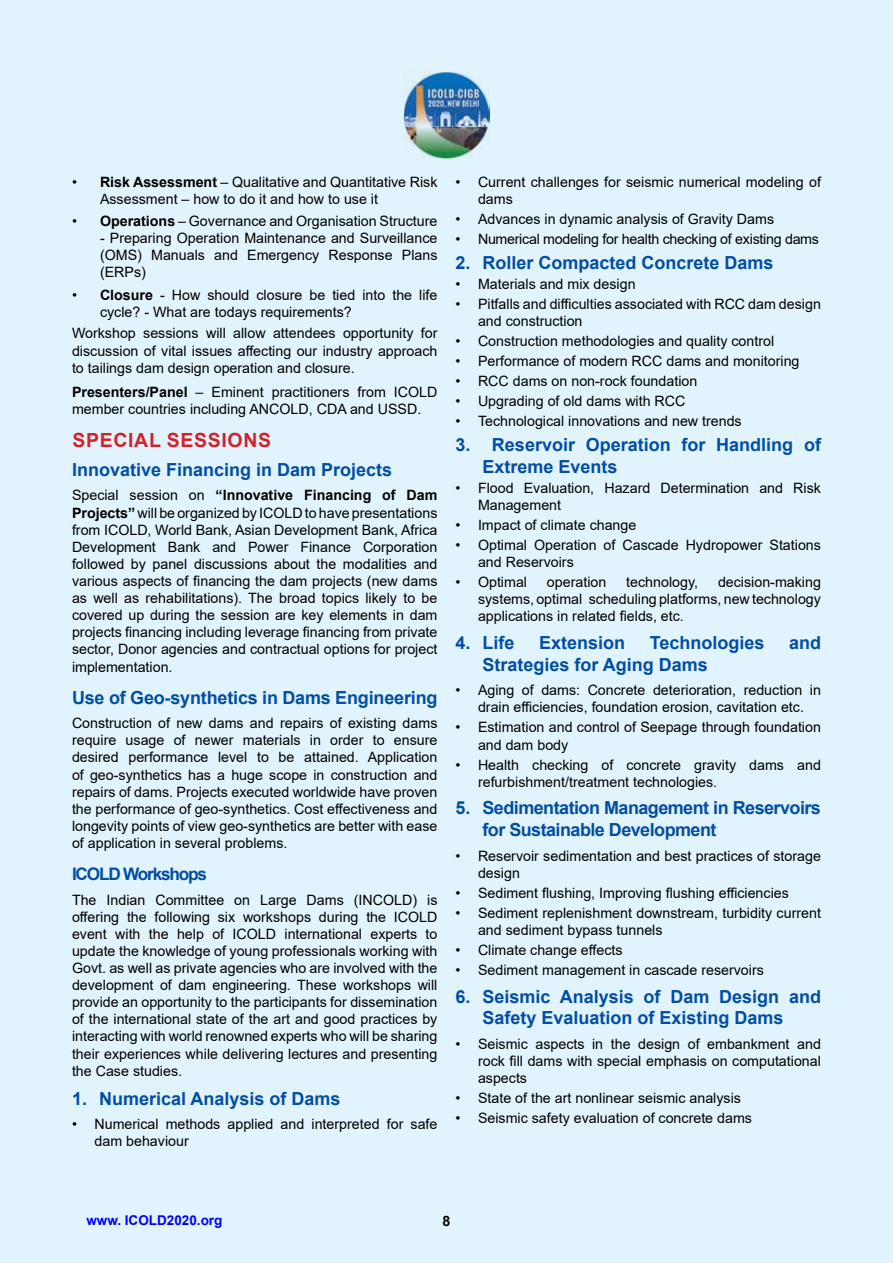
<style>
.page{position:relative;width:893px;height:1263px;background:#e1f4fd}
.page>*{position:absolute;margin:0;border:0;box-sizing:border-box;transform-origin:0 0}
.t1{font:700 19.5px "Arial";letter-spacing:.035em;color:#d2232a}
.t2{font:700 18px/21.6px "Arial";color:#034ea2}
.t3{font:700 18px/21.6px "Arial";letter-spacing:-.03em;color:#034ea2}
.t4{font:700 17.25px "Arial";letter-spacing:-.07em;color:#034ea2}
.t5{font:14.25px/17.1px "Arial";color:#000}
.t6{font:14.25px "Arial";letter-spacing:-.02em;color:#000}
.t7{font:700 14.25px "Arial";color:#000}
.t8{font:700 13.5px "Arial";color:#00f}
.s1{font-weight:700}
</style>
<div class="page">
<img style="left:403px;top:72px;width:87px;height:86px">
<p class="t5" style="left:100px;top:173px;width:339px;text-indent:-28px">• <span class="s1">Risk Assessment</span> – Qualitative and Quantitative Risk<br>Assessment – how to do it and how to use it</p>
<p class="t5" style="left:72px;top:212px;width:367px">• <span class="s1">Operations</span> – Governance and Organisation Structure</p>
<p class="t5" style="left:100px;top:230px;width:339px;text-align:justify">- Preparing Operation Maintenance and Surveillance (OMS) Manuals and Emergency Response Plans (ERPs)</p>
<p class="t5" style="left:100px;top:286px;width:339px;text-indent:-28px">• <span class="s1">Closure</span> - How should closure be tied into the life cycle? - What are todays requirements?</p>
<p class="t5" style="left:72px;top:325px;width:367px;text-align:justify">Workshop sessions will allow attendees opportunity for discussion of vital issues affecting our industry approach to tailings dam design operation and closure.</p>
<p class="t5" style="left:72px;top:384px;width:367px"><span class="s1">Presenters/Panel</span> – Eminent practitioners from ICOLD member countries including ANCOLD, CDA and USSD.</p>
<h1 class="t1" style="left:72px;top:426px;width:200px">Special Sessions</h1>
<p class="t2" style="left:72px;top:459px;width:322px">Innovative Financing in Dam Projects</p>
<p class="t5" style="left:72px;top:487px;width:367px;text-align:justify">Special session on <span class="s1">“Innovative Financing of Dam Projects”</span> will be organized by ICOLD to have presentations from ICOLD, World Bank, Asian Development Bank, Africa Development Bank and Power Finance Corporation followed by panel discussions about the modalities and various aspects of financing the dam projects (new dams as well as rehabilitations). The broad topics likely to be covered up during the session are key elements in dam projects financing including leverage financing from private sector, Donor agencies and contractual options for project implementation.</p>
<p class="t2" style="left:72px;top:687px;width:367px">Use of Geo-synthetics in Dams Engineering</p>
<p class="t5" style="left:72px;top:714px;width:367px;text-align:justify">Construction of new dams and repairs of existing dams require usage of newer materials in order to ensure desired performance level to be attained. Application of geo-synthetics has a huge scope in construction and repairs of dams. Projects executed worldwide have proven the performance of geo-synthetics. Cost effectiveness and longevity points of view geo-synthetics are better with ease of application in several problems.</p>
<p class="t4" style="left:72px;top:862px;width:137px">ICOLD Workshops</p>
<p class="t5" style="left:72px;top:891px;width:367px;text-align:justify">The Indian Committee on Large Dams (INCOLD) is offering the following six workshops during the ICOLD event with the help of ICOLD international experts to update the knowledge of young professionals working with Govt. as well as private agencies who are involved with the development of dam engineering. These workshops will provide an opportunity to the participants for dissemination of the international state of the art and good practices by interacting with world renowned experts who will be sharing their experiences while delivering lectures and presenting the Case studies.</p>
<p class="t2" style="left:72px;top:1088px;width:270px">1. N umerical Analysis of Dams</p>
<p class="t5" style="left:95px;top:1116px;width:344px;text-indent:-23px">• Numerical methods applied and interpreted for safe dam behaviour</p>
<p class="t5" style="left:478px;top:173px;width:344px;text-indent:-23px">• Current challenges for seismic numerical modeling of dams</p>
<p class="t5" style="left:455px;top:210px;width:320px">• Advances in dynamic analysis of Gravity Dams</p>
<p class="t6" style="left:455px;top:229px;width:365px">• Numerical modeling for health checking of existing dams</p>
<p class="t2" style="left:455px;top:252px;width:320px">2. Roller Compacted Concrete Dams</p>
<p class="t5" style="left:455px;top:275px;width:182px">• Materials and mix design</p>
<p class="t5" style="left:478px;top:295px;width:344px;text-indent:-23px">• Pitfalls and difficulties associated with RCC dam design and construction</p>
<p class="t5" style="left:455px;top:332px;width:320px">• Construction methodologies and quality control</p>
<p class="t5" style="left:455px;top:352px;width:346px">• Performance of modern RCC dams and monitoring</p>
<p class="t5" style="left:455px;top:373px;width:243px">• RCC dams on non-rock foundation</p>
<p class="t5" style="left:455px;top:393px;width:231px">• Upgrading of old dams with RCC</p>
<p class="t5" style="left:455px;top:413px;width:288px">• Technological innovations and new trends</p>
<p class="t2" style="left:482px;top:434px;width:340px;text-indent:-27px">3. Reservoir Operation for Handling of<br>Extreme Events</p>
<p class="t5" style="left:478px;top:479px;width:344px;text-indent:-23px">• Flood Evaluation, Hazard Determination and Risk<br>Management</p>
<p class="t5" style="left:455px;top:516px;width:182px">• Impact of climate change</p>
<p class="t5" style="left:478px;top:536px;width:344px;text-indent:-23px">• Optimal Operation of Cascade Hydropower Stations and Reservoirs</p>
<p class="t5" style="left:455px;top:574px;width:73px">• Optimal</p>
<p class="t5" style="left:547px;top:574px;width:61px">operation</p>
<p class="t5" style="left:626px;top:574px;width:73px">technology,</p>
<p class="t5" style="left:478px;top:574px;width:344px;text-align:justify;text-indent:240px">decision-making systems, optimal scheduling platforms, new technology applications in related fields, etc.</p>
<p class="t2" style="left:455px;top:632px;width:61px">4. Life</p>
<p class="t2" style="left:539px;top:632px;width:88px">Extension</p>
<p class="t2" style="left:650px;top:632px;width:116px">Technologies</p>
<p class="t2" style="left:789px;top:632px;width:34px">and</p>
<p class="t2" style="left:482px;top:654px;width:227px">Strategies for Aging Dams</p>
<p class="t5" style="left:455px;top:681px;width:367px;text-align:center">• Aging of dams: Concrete deterioration, reduction in drain efficiencies, foundation erosion, cavitation etc.</p>
<p class="t5" style="left:478px;top:719px;width:344px;text-indent:-23px">• Estimation and control of Seepage through foundation and dam body</p>
<p class="t5" style="left:478px;top:756px;width:344px;text-indent:-23px">• Health checking of concrete gravity dams and refurbishment/treatment technologies.</p>
<p class="t3" style="left:482px;top:797px;width:340px;text-indent:-27px">5. Sedimentation Management in Reservoirs for Sustainable Development</p>
<p class="t5" style="left:478px;top:847px;width:344px;text-indent:-23px">• Reservoir sedimentation and best practices of storage design</p>
<p class="t5" style="left:455px;top:884px;width:335px">• Sediment flushing, Improving flushing efficiencies</p>
<p class="t5" style="left:478px;top:904px;width:344px;text-indent:-23px">• Sediment replenishment downstream, turbidity current and sediment bypass tunnels</p>
<p class="t5" style="left:455px;top:941px;width:169px">• Climate change effects</p>
<p class="t5" style="left:455px;top:961px;width:310px">• Sediment management in cascade reservoirs</p>
<p class="t2" style="left:455px;top:986px;width:367px;text-align:center">6. Seismic Analysis of Dam Design and<br>Safety Evaluation of Existing Dams</p>
<p class="t5" style="left:478px;top:1035px;width:344px;text-align:justify;text-indent:-23px">• Seismic aspects in the design of embankment and rock fill dams with special emphasis on computational aspects</p>
<p class="t5" style="left:455px;top:1089px;width:287px">• State of the art nonlinear seismic analysis</p>
<p class="t5" style="left:455px;top:1110px;width:298px">• Seismic safety evaluation of concrete dams</p>
<p class="t8" style="left:86px;top:1211px;width:138px">www. ICOLD2020.org</p>
<p class="t7" style="left:442px;top:1210px;width:9px">8</p>
</div>
